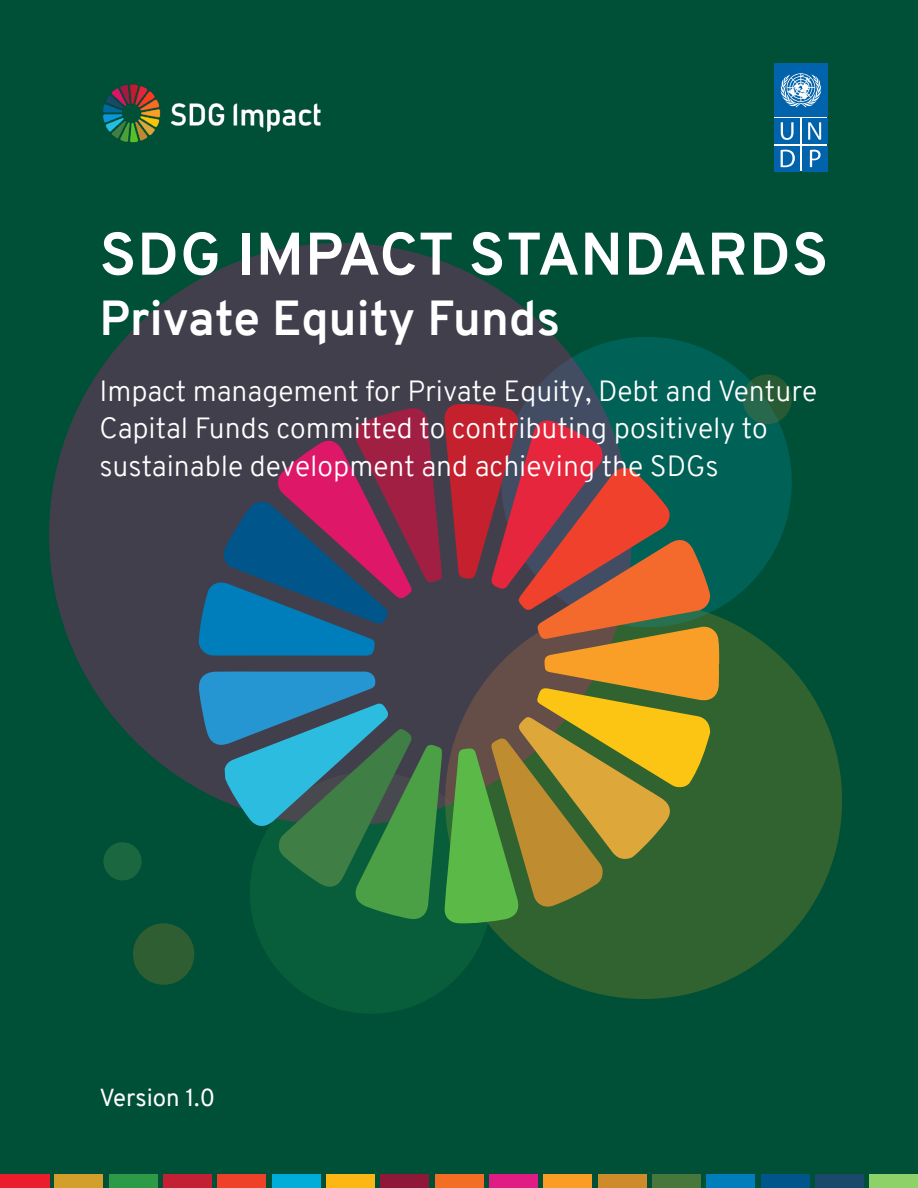
<style>
.page{position:relative;width:918px;height:1188px;background:#004f37}
.page>*{position:absolute;margin:0;border:0;box-sizing:border-box;transform-origin:0 0}
.t1{font:700 60px "Overpass";letter-spacing:.015em;color:#fff}
.t2{font:700 48px "Overpass";letter-spacing:.005em;color:#fff}
.t3{font:300 28.5px/37.5px "Overpass";color:#fff}
.t4{font:24px "Overpass";color:#fff}
</style>
<div class="page">
<img style="left:103px;top:84px;width:218px;height:59px">
<div style="left:598px;top:1174px;width:49px;height:14px;background:#cd8b2a"></div>
<div style="left:54px;top:1174px;width:49px;height:14px;background:#d19f2a"></div>
<div style="left:380px;top:1174px;width:49px;height:14px;background:#8f1838"></div>
<div style="left:217px;top:1174px;width:49px;height:14px;background:#ef412a"></div>
<div style="left:163px;top:1174px;width:49px;height:14px;background:#c22033"></div>
<div style="left:489px;top:1174px;width:49px;height:14px;background:#e01b83"></div>
<div style="left:869px;top:1174px;width:49px;height:14px;background:#8dd168"></div>
<div style="left:326px;top:1174px;width:49px;height:14px;background:#fdb714"></div>
<div style="left:543px;top:1174px;width:49px;height:14px;background:#f99d25"></div>
<div style="left:652px;top:1174px;width:49px;height:14px;background:#48773c"></div>
<div style="left:272px;top:1174px;width:49px;height:14px;background:#00add8"></div>
<div style="left:706px;top:1174px;width:49px;height:14px;background:#007dbb"></div>
<div style="left:761px;top:1174px;width:49px;height:14px;background:#00558a"></div>
<div style="left:435px;top:1174px;width:49px;height:14px;background:#f36e24"></div>
<div style="left:109px;top:1174px;width:49px;height:14px;background:#2d9a47"></div>
<div style="left:0;top:1174px;width:49px;height:14px;background:#ea1d2d"></div>
<div style="left:815px;top:1174px;width:49px;height:14px;background:#1a496b"></div>
<div style="left:445px;top:602px;width:397px;height:397px;background:#316330;border-radius:50%"></div>
<div style="left:250px;top:772px;width:242px;height:242px;background:#085d3a;border-radius:50%"></div>
<div style="left:501px;top:337px;width:291px;height:290px;background:#006156;border-radius:50%"></div>
<div style="left:49px;top:243px;width:583px;height:583px;background:#423f4d;border-radius:50%"></div>
<div style="left:133px;top:923px;width:61px;height:62px;background:#305e33;border-radius:50%"></div>
<div style="left:103px;top:842px;width:39px;height:38px;background:#1b6840;border-radius:50%"></div>
<svg style="left:743px;top:374px;width:49px;height:50px;fill:#285a34"></svg>
<svg style="left:198px;top:404px;width:521px;height:519px"></svg>
<div style="left:775px;top:65px;width:52px;height:106px;background:linear-gradient(to right,#fff,#fff)"></div>
<div style="left:774px;top:118px;width:26px;height:26px;background:#0063ac"></div>
<svg style="left:781px;top:122px;width:13px;height:18px"></svg>
<div style="left:802px;top:118px;width:26px;height:26px;background:#0063ac"></div>
<svg style="left:808px;top:122px;width:13px;height:18px"></svg>
<div style="left:802px;top:146px;width:26px;height:25px;background:#0063ac"></div>
<svg style="left:810px;top:150px;width:11px;height:17px"></svg>
<div style="left:774px;top:146px;width:26px;height:25px;background:#0063ac"></div>
<svg style="left:781px;top:150px;width:14px;height:17px"></svg>
<div style="left:774px;top:63px;width:54px;height:53px;background:#0063ac"></div>
<svg style="left:781px;top:73px;width:40px;height:34px"></svg>
<h1 class="t1" style="left:100px;top:211px;width:730px">SDG IMPACT STANDARDS</h1>
<h2 class="t2" style="left:99px;top:284px;width:462px">Private Equity Funds</h2>
<p class="t3" style="left:99px;top:372px;width:719px">Impact management for Private Equity, Debt and Venture<br>Capital Funds committed to contributing positively to sustainable development and achieving the SDGs</p>
<p class="t4" style="left:99px;top:1081px;width:117px">Version 1.0</p>
</div>
